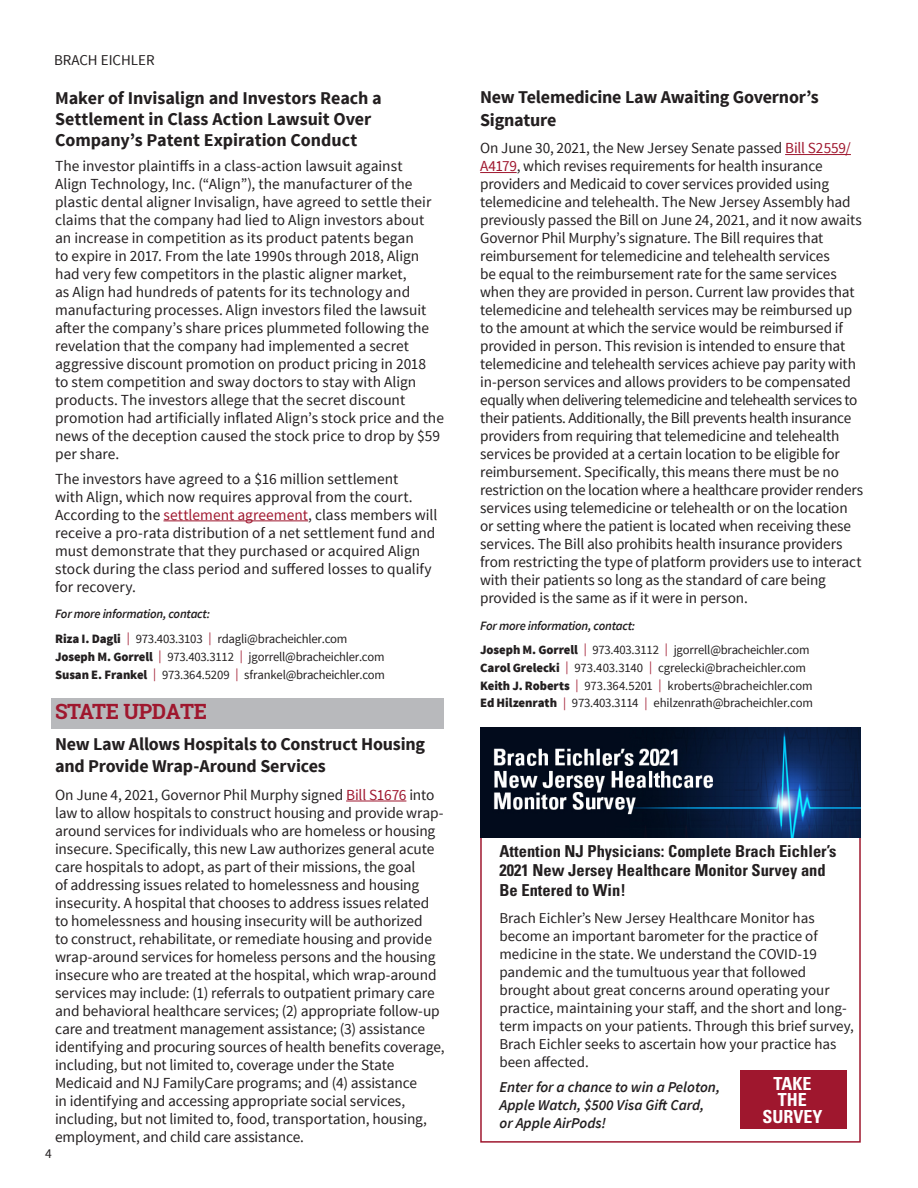
<style>
.page{position:relative;width:918px;height:1188px;background:#fff}
.page>*{position:absolute;margin:0;border:0;box-sizing:border-box;transform-origin:0 0}
.hyperlink{font:700 21px "Roboto Slab";letter-spacing:-.02em;color:#9f172e}
.FOR_MORE_INFORMATI{font:700 18px/22.5px "Source Sans Pro";letter-spacing:-.01em;color:#231f20}
.Back_Page_Contacts{font:700 18px/21px "Source Sans Pro";color:#231f20}
.hyperlink-2{font:700 condensed 18px/16.5px "Univers LT Std";color:#fff;text-align:center}
.hyperlink-3{font:700 condensed 16.5px/19.8px "Univers LT Std";color:#231f20}
.FOR_MORE_INFORMATI-2{font:15.3px/18px "Source Sans Pro";letter-spacing:-.01em;color:#231f20}
.hyperlink-4{font:15.3px/18px "Source Sans Pro";color:#231f20}
.hyperlink-5{font:15px/18px "Source Sans Pro";color:#231f20}
.hyperlink-6{font:italic 600 15px/18px "Source Sans Pro";color:#231f20}
.Page_Numbers_9_13_65{font:13.5px "Source Sans Pro";color:#231f20}
.hyperlink-7{font:12.75px "Source Sans Pro";letter-spacing:-.02em;color:#231f20}
.FOR_MORE_INFORMATI-3{font:12.75px "Source Sans Pro";letter-spacing:-.015em;color:#231f20}
.Back_Page_Contacts-2{font:12.75px "Source Sans Pro";letter-spacing:-.015em;color:#231f20}
.FOR_MORE_INFORMATI-4{font:italic 600 12.75px "Source Sans Pro";letter-spacing:-.02em;color:#231f20}
.s1{color:#9f172e}
.s2{font-weight:900}
</style>
<div class="page">
<div style="left:480px;top:835px;width:381px;height:308px;border:2px solid #9f172e"></div>
<div style="left:51px;top:698px;width:393px;height:30px;background:#b8b9bc"></div>
<hr style="left:785px;top:154px;width:66px;height:1px;background:#9f172e">
<hr style="left:480px;top:172px;width:37px;height:1px;background:#9f172e">
<hr style="left:164px;top:520px;width:144px;height:1px;background:#9f172e">
<hr style="left:346px;top:801px;width:60px;height:1px;background:#9f172e">
<img style="left:480px;top:728px;width:381px;height:109px">
<div style="left:740px;top:1070px;width:106px;height:59px;background:#9f172e"></div>
<p class="hyperlink-5" style="left:54px;top:52px;width:102px">BRACH EICHLER</p>
<p class="Back_Page_Contacts" style="left:55px;top:88px;width:328px">Maker of Invisalign and Investors Reach a<br>Settlement in Class Action Lawsuit Over<br>Company’s Patent Expiration Conduct</p>
<p class="hyperlink-4" style="left:55px;top:157px;width:390px">The investor plaintiffs in a class-action lawsuit against<br>Align Technology, Inc. (“Align”), the manufacturer of the plastic dental aligner Invisalign, have agreed to settle their claims that the company had lied to Align investors about an increase in competition as its product patents began<br>to expire in 2017. From the late 1990s through 2018, Align had very few competitors in the plastic aligner market,<br>as Align had hundreds of patents for its technology and manufacturing processes. Align investors filed the lawsuit after the company’s share prices plummeted following the revelation that the company had implemented a secret aggressive discount promotion on product pricing in 2018<br>to stem competition and sway doctors to stay with Align products. The investors allege that the secret discount promotion had artificially inflated Align’s stock price and the news of the deception caused the stock price to drop by $59 per share.</p>
<p class="hyperlink-4" style="left:55px;top:470px;width:384px">The investors have agreed to a $16 million settlement<br>with Align, which now requires approval from the court.<br>According to the <span class="s1">settlement agreement</span>, class members will receive a pro-rata distribution of a net settlement fund and must demonstrate that they purchased or acquired Align stock during the class period and suffered losses to qualify for recovery.</p>
<p class="FOR_MORE_INFORMATI-4" style="left:55px;top:606px;width:156px">For more information, contact:</p>
<p class="Back_Page_Contacts-2" style="left:55px;top:631px;width:294px"><span class="s2">Riza I. Dagli</span> <span class="s1">|</span> 973.403.3103 <span class="s1">|</span> rdagli@bracheichler.com</p>
<p class="hyperlink-7" style="left:55px;top:649px;width:331px"><span class="s2">Joseph M. Gorrell</span> <span class="s1">|</span> 973.403.3112 <span class="s1">|</span> jgorrell@bracheichler.com</p>
<p class="hyperlink-7" style="left:55px;top:667px;width:331px"><span class="s2">Susan E. Frankel</span> <span class="s1">|</span> 973.364.5209 <span class="s1">|</span> sfrankel@bracheichler.com</p>
<p class="hyperlink" style="left:55px;top:697px;width:154px">STATE UPDATE</p>
<p class="FOR_MORE_INFORMATI" style="left:55px;top:733px;width:371px">New Law Allows Hospitals to Construct Housing and Provide Wrap-Around Services</p>
<p class="FOR_MORE_INFORMATI-2" style="left:55px;top:786px;width:391px">On June 4, 2021, Governor Phil Murphy signed <span class="s1">Bill S1676</span> into law to allow hospitals to construct housing and provide wrap&shy;around services for individuals who are homeless or housing insecure. Specifically, this new Law authorizes general acute care hospitals to adopt, as part of their missions, the goal<br>of addressing issues related to homelessness and housing insecurity. A hospital that chooses to address issues related to homelessness and housing insecurity will be authorized<br>to construct, rehabilitate, or remediate housing and provide wrap-around services for homeless persons and the housing insecure who are treated at the hospital, which wrap-around services may include: (1) referrals to outpatient primary care and behavioral healthcare services; (2) appropriate follow-up care and treatment management assistance; (3) assistance identifying and procuring sources of health benefits coverage, including, but not limited to, coverage under the State Medicaid and NJ FamilyCare programs; and (4) assistance<br>in identifying and accessing appropriate social services, including, but not limited to, food, transportation, housing, employment, and child care assistance.</p>
<p class="Page_Numbers_9_13_65" style="left:45px;top:1145px;width:8px">4</p>
<p class="FOR_MORE_INFORMATI" style="left:480px;top:87px;width:340px">New Telemedicine Law Awaiting Governor’s<br>Signature</p>
<p class="FOR_MORE_INFORMATI-2" style="left:480px;top:140px;width:384px">On June 30, 2021, the New Jersey Senate passed <span class="s1">Bill S2559/ A4179</span>, which revises requirements for health insurance providers and Medicaid to cover services provided using telemedicine and telehealth. The New Jersey Assembly had previously passed the Bill on June 24, 2021, and it now awaits Governor Phil Murphy’s signature. The Bill requires that reimbursement for telemedicine and telehealth services<br>be equal to the reimbursement rate for the same services when they are provided in person. Current law provides that telemedicine and telehealth services may be reimbursed up to the amount at which the service would be reimbursed if provided in person. This revision is intended to ensure that telemedicine and telehealth services achieve pay parity with in-person services and allows providers to be compensated equally when delivering telemedicine and telehealth services to their patients. Additionally, the Bill prevents health insurance providers from requiring that telemedicine and telehealth services be provided at a certain location to be eligible for reimbursement. Specifically, this means there must be no restriction on the location where a healthcare provider renders services using telemedicine or telehealth or on the location or setting where the patient is located when receiving these services. The Bill also prohibits health insurance providers from restricting the type of platform providers use to interact with their patients so long as the standard of care being provided is the same as if it were in person.</p>
<p class="FOR_MORE_INFORMATI-4" style="left:480px;top:617px;width:156px">For more information, contact:</p>
<p class="hyperlink-7" style="left:480px;top:642px;width:331px"><span class="s2">Joseph M. Gorrell</span> <span class="s1">|</span> 973.403.3112 <span class="s1">|</span> jgorrell@bracheichler.com</p>
<p class="FOR_MORE_INFORMATI-3" style="left:480px;top:660px;width:328px"><span class="s2">Carol Grelecki</span> <span class="s1">|</span> 973.403.3140 <span class="s1">|</span> cgrelecki@bracheichler.com</p>
<p class="Back_Page_Contacts-2" style="left:480px;top:678px;width:334px"><span class="s2">Keith J. Roberts</span> <span class="s1">|</span> 973.364.5201 <span class="s1">|</span> kroberts@bracheichler.com</p>
<p class="FOR_MORE_INFORMATI-3" style="left:480px;top:695px;width:334px"><span class="s2">Ed Hilzenrath</span> <span class="s1">|</span> 973.403.3114 <span class="s1">|</span> ehilzenrath@bracheichler.com</p>
<p class="hyperlink-3" style="left:500px;top:841px;width:339px">Attention NJ Physicians: Complete Brach Eichler’s<br>2021 New Jersey Healthcare Monitor Survey and<br>Be Entered to Win!</p>
<p class="hyperlink-5" style="left:500px;top:909px;width:356px">Brach Eichler’s New Jersey Healthcare Monitor has become an important barometer for the practice of medicine in the state. We understand the COVID-19 pandemic and the tumultuous year that followed brought about great concerns around operating your practice, maintaining your staff, and the short and long&shy;term impacts on your patients. Through this brief survey, Brach Eichler seeks to ascertain how your practice has been affected.</p>
<p class="hyperlink-6" style="left:500px;top:1078px;width:222px">Enter for a chance to win a Peloton,<br>Apple Watch, $500 Visa Gift Card, or Apple AirPods!</p>
<p class="hyperlink-2" style="left:762px;top:1075px;width:62px">TAKE<br>THE<br>SURVEY</p>
</div>
